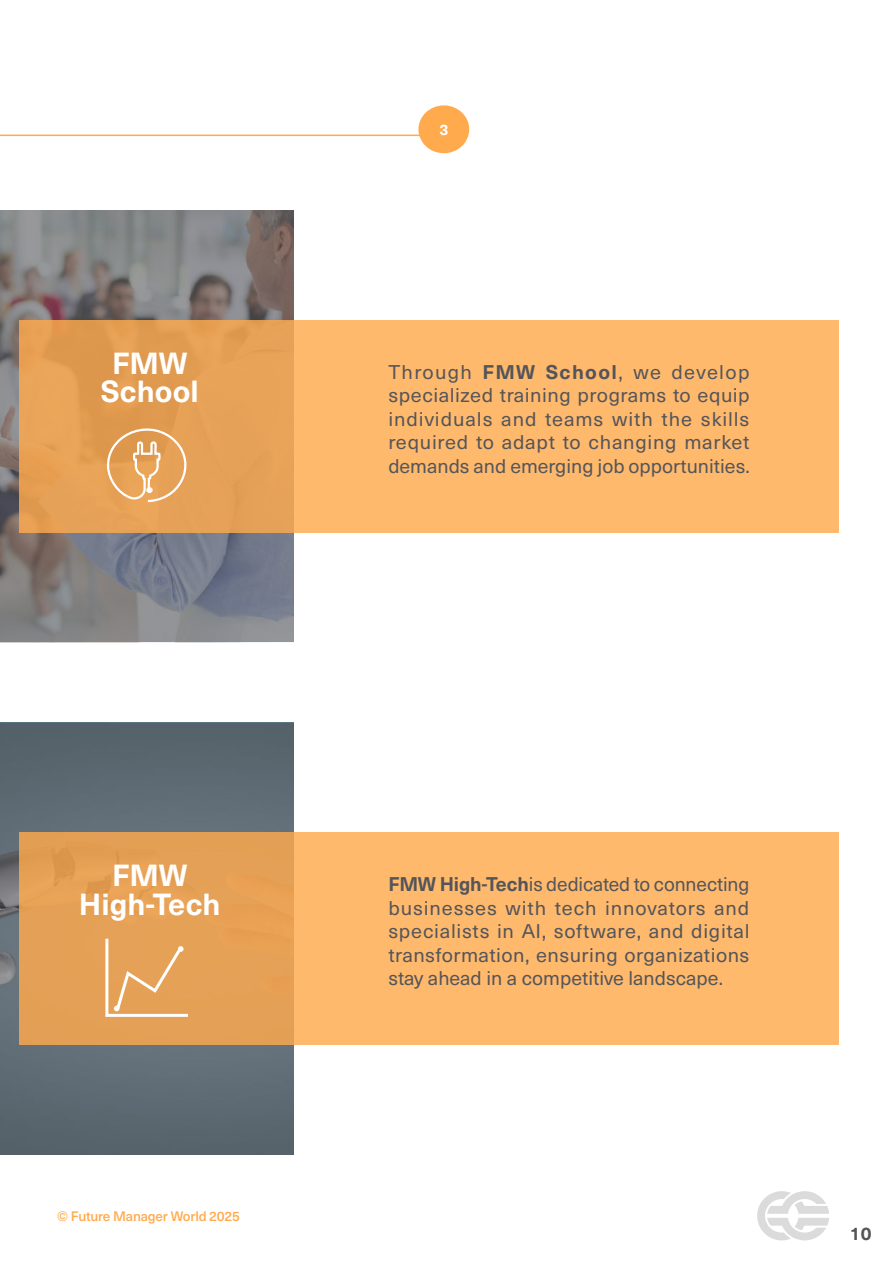
<style>
.page{position:relative;width:893px;height:1263px;background:#fff}
.page>*{position:absolute;margin:0;border:0;box-sizing:border-box;transform-origin:0 0}
.t1{font:700 30px/28.5px "Neue Haas Unica W1 G";color:#fff;text-align:center}
.t2{font:19.5px/23.4px "Neue Haas Unica W1 G";color:#545559;text-align:justify}
.t3{font:700 18px "Neue Haas Unica W1 G";color:#545559}
.t4{font:700 15px "Neue Haas Unica W1 G";color:#fff}
.t5{font:500 13.5px "Neue Haas Unica W1 G";letter-spacing:-.015em;color:#ffaa4d}
.s1{font-weight:700}
</style>
<div class="page">
<svg style="left:757px;top:1191px;width:72px;height:49px"></svg>
<hr style="left:0;top:135px;width:460px;height:1px;background:#ffaa4d">
<div style="left:418px;top:105px;width:51px;height:48px;background:#ffaa4d;border-radius:50%"></div>
<svg style="left:0;top:210px;width:293px;height:432px;background:#7e7c80"></svg>
<div style="left:0;top:723px;width:293px;height:431px;background:#5d6973"></div>
<div style="left:19px;top:320px;width:820px;height:213px;background:linear-gradient(to right,#e59f54,#ffc275)"></div>
<svg style="left:106px;top:415px;width:92px;height:88px;background:#e6a865"></svg>
<div style="left:146px;top:487px;width:7px;height:6px;border:2px solid #fff;border-radius:50%"></div>
<div style="left:19px;top:832px;width:820px;height:213px;background:linear-gradient(to right,#e5a055,#ffc175)"></div>
<svg style="left:104px;top:936px;width:87px;height:82px;background:#e7ac6a"></svg>
<h1 class="t1" style="left:101px;top:347px;width:99px">FMW<br>School</h1>
<p class="t4" style="left:439px;top:118px;width:10px">3</p>
<p class="t2" style="left:388px;top:359px;width:363px">Through <span class="s1">FMW School</span>, we develop specialized training programs to equip individuals and teams with the skills required to adapt to changing market demands and emerging job opportunities.</p>
<h1 class="t1" style="left:79px;top:859px;width:143px">FMW<br>High-Tech</h1>
<p class="t5" style="left:57px;top:1206px;width:185px">© Future Manager World 2025</p>
<p class="t2" style="left:388px;top:872px;width:363px"><span class="s1">FMW High-Tech</span>is dedicated to connecting businesses with tech innovators and specialists in AI, software, and digital transformation, ensuring organizations stay ahead in a competitive landscape.</p>
<p class="t3" style="left:850px;top:1220px;width:23px">10</p>
</div>
